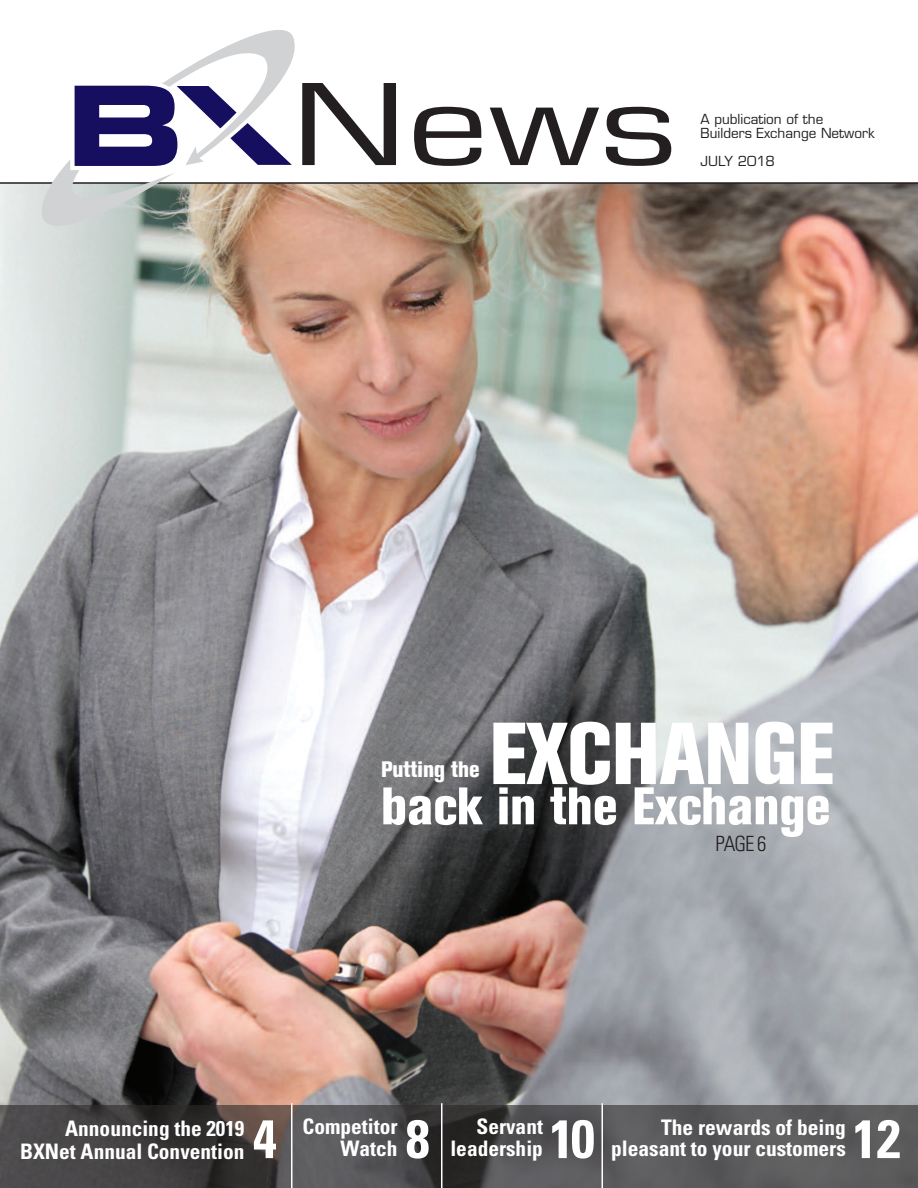
<style>
.page{position:relative;width:918px;height:1188px;background:#fff}
.page>*{position:absolute;margin:0;border:0;box-sizing:border-box;transform-origin:0 0}
.t1{font:800 condensed 86.85px "Akzidenz Grotesk BE";letter-spacing:-.01em;color:#fff}
.t2{font:700 condensed 54px "Univers LT Std";color:#fff}
.t3{font:800 condensed 52.2px "Akzidenz Grotesk BE";color:#fff}
.t4{font:800 condensed 22.2px "Akzidenz Grotesk BE";color:#fff}
.t5{font:700 condensed 21.45px "Univers LT Std";color:#fff}
.t6{font:700 condensed 21.3px/21.3px "Univers LT Std";color:#fff;text-align:right}
.t7{font:300 condensed 21px "Univers LT Std";color:#231f20}
.t8{font:13.5px/13.5px "Eurostile";color:#231f20}
</style>
<div class="page">
<img style="left:0;top:184px;width:918px;height:922px">
<hr style="left:0;top:182px;width:918px;height:2px;background:#231f20">
<div style="left:0;top:1106px;width:918px;height:82px;background:#2d2a29;opacity:.6"></div>
<hr style="left:291px;top:1103px;width:1px;height:85px;background:#fff">
<hr style="left:441px;top:1103px;width:1px;height:85px;background:#fff">
<hr style="left:602px;top:1103px;width:1px;height:85px;background:#fff">
<svg style="left:42px;top:30px;width:254px;height:199px"></svg>
<svg style="left:302px;top:83px;width:94px;height:82px"></svg>
<svg style="left:414px;top:107px;width:67px;height:59px"></svg>
<svg style="left:490px;top:108px;width:109px;height:57px"></svg>
<svg style="left:606px;top:107px;width:65px;height:59px"></svg>
<p class="t8" style="left:700px;top:114px;width:176px">A publication of the<br>Builders Exchange Network</p>
<p class="t8" style="left:700px;top:156px;width:76px">JULY 2018</p>
<h1 class="t1" style="left:489px;top:723px;width:347px">EXCHANGE</h1>
<p class="t4" style="left:381px;top:761px;width:100px">Putting the</p>
<h3 class="t3" style="left:381px;top:787px;width:451px">back in the Exchange</h3>
<p class="t7" style="left:716px;top:836px;width:52px">PAGE 6</p>
<p class="t6" style="left:302px;top:1118px;width:96px">Competitor<br>Watch</p>
<p class="t6" style="left:450px;top:1118px;width:94px">Servant leadership</p>
<p class="t6" style="left:20px;top:1119px;width:226px;line-height:22.8px">Announcing the 2019<br>BXNet Annual Convention</p>
<p class="t5" style="left:661px;top:1119px;width:186px">The rewards of being</p>
<h2 class="t2" style="left:253px;top:1119px;width:25px">4</h2>
<h2 class="t2" style="left:406px;top:1119px;width:25px">8</h2>
<h2 class="t2" style="left:550px;top:1119px;width:47px">10</h2>
<p class="t5" style="left:611px;top:1141px;width:236px">pleasant to your customers</p>
<h2 class="t2" style="left:853px;top:1119px;width:49px">12</h2>
</div>
